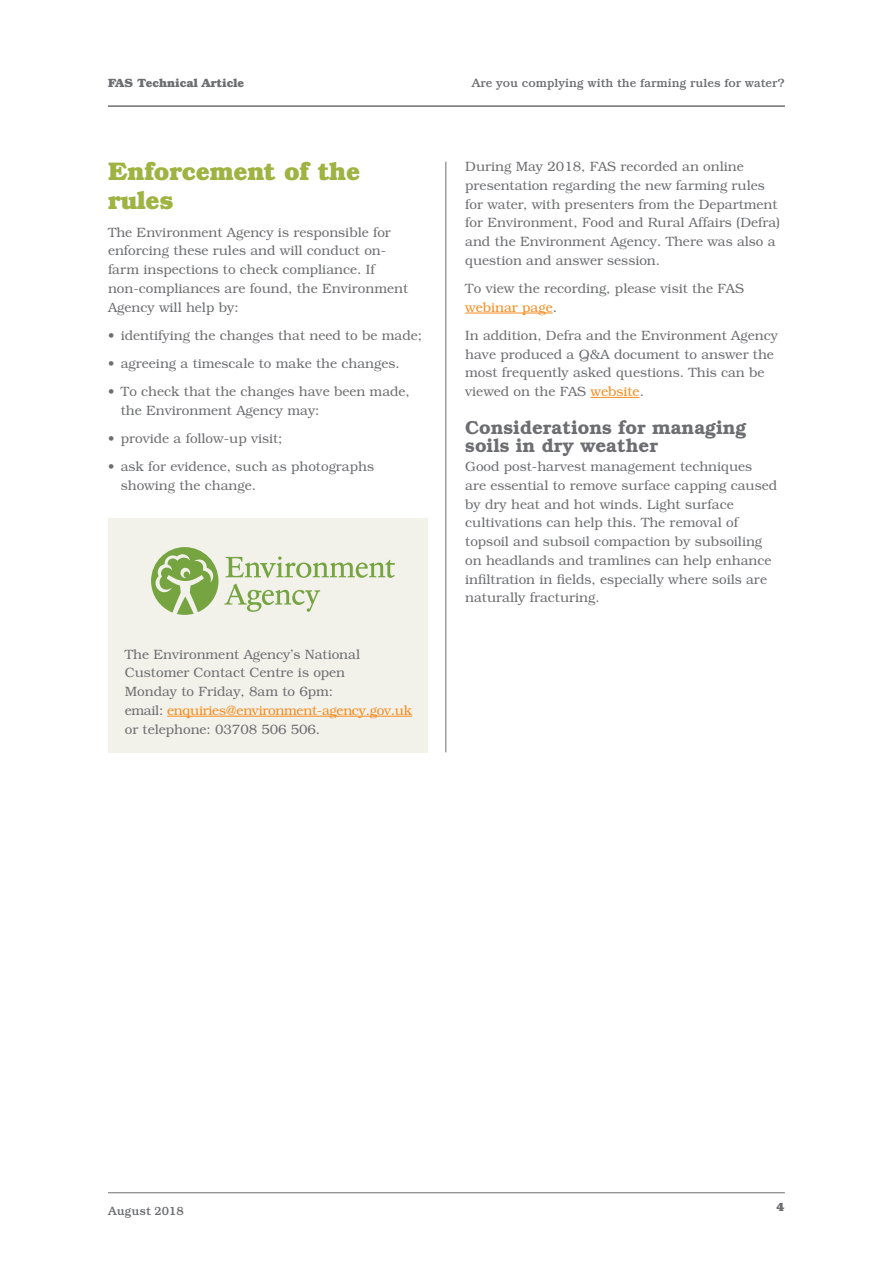
<style>
.page{position:relative;width:893px;height:1263px;background:#fff}
.page>*{position:absolute;margin:0;border:0;box-sizing:border-box;transform-origin:0 0}
.H1_new{font:700 25.5px/28.2px "Bookman Std";letter-spacing:-.01em;color:#9eb341}
.H2_1{font:600 18.75px/18.8px "Bookman Std";color:#6d6e71}
.Body_copy{font:300 13.5px/18.8px "Bookman Std";color:#6d6e71}
.t1{font:500 12px "Bookman Std";color:#6d6e71}
.t2{font:700 12px "Bookman Std";color:#6d6e71}
.s1{color:#f68b1f}
</style>
<div class="page">
<hr style="left:108px;top:105px;width:677px;height:2px;background:#6d6e71">
<hr style="left:108px;top:1192px;width:677px;height:1px;background:#6d6e71">
<hr style="left:446px;top:162px;width:1px;height:590px;background:#6d6e71">
<hr style="left:465px;top:313px;width:88px;height:1px;background:#f68b1f">
<hr style="left:590px;top:397px;width:50px;height:1px;background:#f68b1f">
<div style="left:108px;top:518px;width:320px;height:234px;background:#f2f1ea"></div>
<hr style="left:167px;top:716px;width:245px;height:1px;background:#f68b1f">
<svg style="left:226px;top:556px;width:169px;height:22px"></svg>
<svg style="left:224px;top:584px;width:96px;height:28px"></svg>
<svg style="left:151px;top:547px;width:67px;height:68px"></svg>
<p class="t2" style="left:108px;top:75px;width:138px">FAS Technical Article</p>
<p class="t1" style="left:472px;top:75px;width:314px">Are you complying with the farming rules for water?</p>
<p class="H1_new" style="left:108px;top:157px;width:254px">Enforcement of the rules</p>
<p class="Body_copy" style="left:108px;top:223px;width:302px">The Environment Agency is responsible for enforcing these rules and will conduct on&shy;farm inspections to check compliance. If non-compliances are found, the Environment Agency will help by:</p>
<p class="Body_copy" style="left:108px;top:326px;width:316px">• identifying the changes that need to be made;</p>
<p class="Body_copy" style="left:108px;top:354px;width:293px">• agreeing a timescale to make the changes.</p>
<p class="Body_copy" style="left:121px;top:382px;width:291px;text-indent:-13px">• To check that the changes have been made, the Environment Agency may:</p>
<p class="Body_copy" style="left:108px;top:429px;width:176px">• provide a follow-up visit;</p>
<p class="Body_copy" style="left:121px;top:457px;width:255px;text-indent:-13px">• ask for evidence, such as photographs showing the change.</p>
<p class="Body_copy" style="left:125px;top:645px;width:289px">The Environment Agency’s National Customer Contact Centre is open<br>Monday to Friday, 8am to 6pm:<br>email: <span class="s1">enquiries@environment-agency.gov.uk </span>or telephone: 03708 506 506.</p>
<p class="Body_copy" style="left:465px;top:157px;width:317px">During May 2018, FAS recorded an online presentation regarding the new farming rules for water, with presenters from the Department for Environment, Food and Rural Affairs (Defra) and the Environment Agency. There was also a question and answer session.</p>
<p class="Body_copy" style="left:465px;top:279px;width:280px">To view the recording, please visit the FAS <span class="s1">webinar page</span>.</p>
<p class="Body_copy" style="left:465px;top:326px;width:314px">In addition, Defra and the Environment Agency have produced a Q&amp;A document to answer the most frequently asked questions. This can be viewed on the FAS <span class="s1">website</span>.</p>
<p class="H2_1" style="left:465px;top:418px;width:283px">Considerations for managing soils in dry weather</p>
<p class="Body_copy" style="left:465px;top:457px;width:313px">Good post-harvest management techniques<br>are essential to remove surface capping caused by dry heat and hot winds. Light surface cultivations can help this. The removal of topsoil and subsoil compaction by subsoiling on headlands and tramlines can help enhance infiltration in fields, especially where soils are naturally fracturing.</p>
<p class="t1" style="left:108px;top:1203px;width:77px">August 2018</p>
<p class="t2" style="left:776px;top:1199px;width:10px">4</p>
</div>
